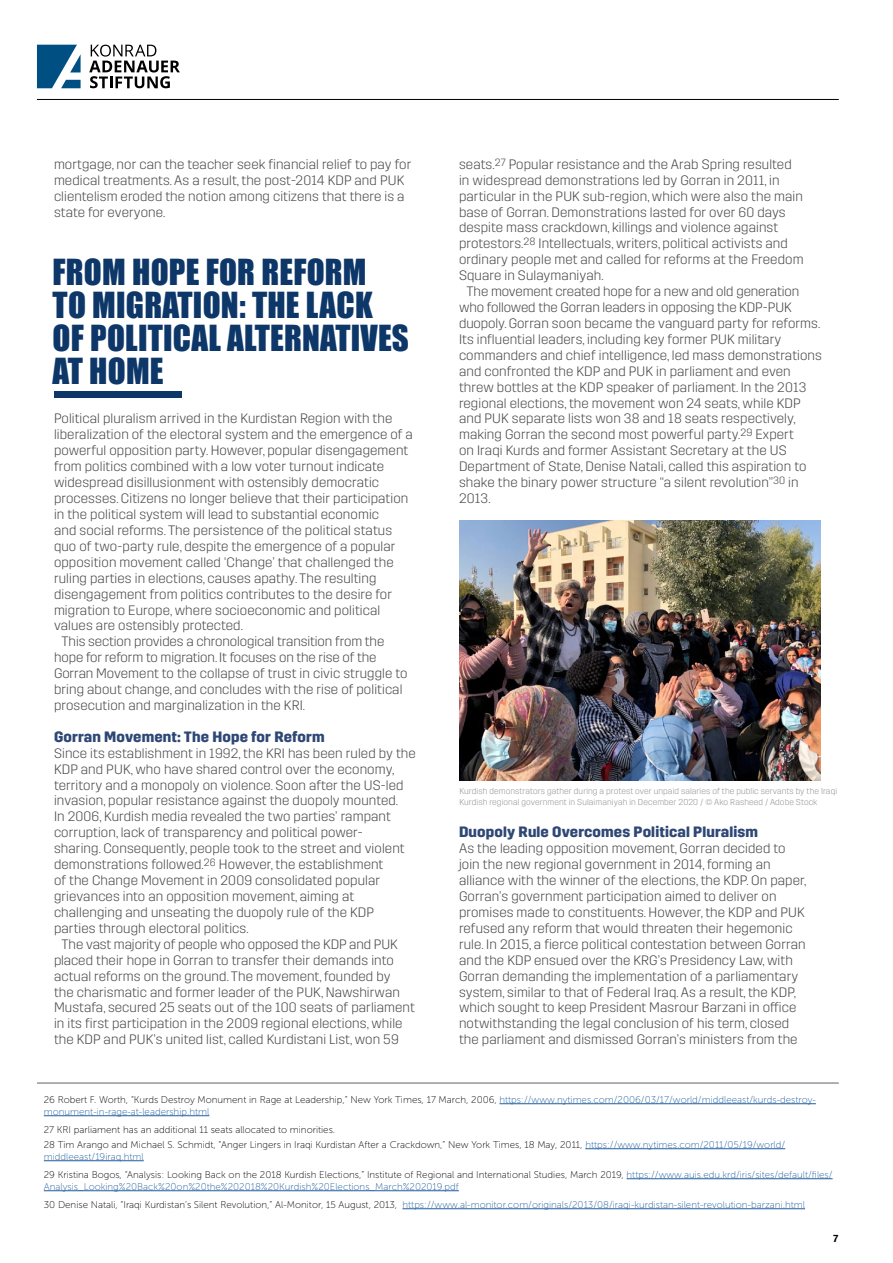
<style>
.page{position:relative;width:893px;height:1263px;background:#fff}
.page>*{position:absolute;margin:0;border:0;box-sizing:border-box;transform-origin:0 0}
.t1{font:33px/33px "Impact";letter-spacing:.005em;color:#0d3768}
.t2{font:700 15px "Trim";letter-spacing:.01em;color:#2e4775}
.t3{font:300 13.65px/15.9px "Trim";letter-spacing:.01em;color:#48484a}
.t4{font:500 10.5px "Akzidenz Grotesk BQ";color:#000}
.t5{font:9.75px/12px "Museo Sans 100";color:#215e9e}
.t6{font:9.75px/15px "Museo Sans 100";color:#000}
.t7{font:300 8.55px/10.5px "Trim";letter-spacing:.01em;color:#939598}
.s1{color:#000}
.s2{color:#215e9e}
</style>
<div class="page">
<div style="left:54px;top:392px;width:128px;height:6px;background:#0d3768"></div>
<svg style="left:89px;top:45px;width:91px;height:43px"></svg>
<svg style="left:37px;top:45px;width:44px;height:43px"></svg>
<hr style="left:37px;top:99px;width:802px;height:1px;background:#000">
<hr style="left:37px;top:1083px;width:802px;height:1px;background:#616264">
<hr style="left:499px;top:1103px;width:317px;height:1px;background:#215e9e">
<hr style="left:44px;top:1115px;width:165px;height:1px;background:#215e9e">
<hr style="left:585px;top:1148px;width:200px;height:1px;background:#215e9e">
<hr style="left:44px;top:1160px;width:100px;height:1px;background:#215e9e">
<hr style="left:627px;top:1178px;width:206px;height:1px;background:#215e9e">
<hr style="left:44px;top:1190px;width:415px;height:1px;background:#215e9e">
<hr style="left:402px;top:1208px;width:403px;height:1px;background:#215e9e">
<img style="left:459px;top:521px;width:361px;height:259px">
<p class="t3" style="left:54px;top:156px;width:359px">mortgage, nor can the teacher seek financial relief to pay for medical treatments. As a result, the post-2014 KDP and PUK clientelism eroded the notion among citizens that there is a state for everyone.</p>
<h1 class="t1" style="left:53px;top:255px;width:358px">FROM HOPE FOR REFORM<br>TO MIGRATION: THE LACK<br>OF POLITICAL ALTERNATIVES<br>AT HOME</h1>
<p class="t3" style="left:54px;top:411px;width:340px">Political pluralism arrived in the Kurdistan Region with the</p>
<p class="t3" style="left:54px;top:427px;width:360px">liberalization of the electoral system and the emergence of a</p>
<p class="t3" style="left:54px;top:443px;width:356px">powerful opposition party. However, popular disengagement</p>
<p class="t3" style="left:54px;top:459px;width:332px">from politics combined with a low voter turnout indicate</p>
<p class="t3" style="left:54px;top:475px;width:327px">widespread disillusionment with ostensibly democratic</p>
<p class="t3" style="left:54px;top:490px;width:356px">processes. Citizens no longer believe that their participation</p>
<p class="t3" style="left:54px;top:506px;width:327px">in the political system will lead to substantial economic</p>
<p class="t3" style="left:54px;top:522px;width:340px">and social reforms. The persistence of the political status</p>
<p class="t3" style="left:54px;top:538px;width:343px">quo of two-party rule, despite the emergence of a popular</p>
<p class="t3" style="left:54px;top:554px;width:341px">opposition movement called ‘Change’ that challenged the</p>
<p class="t3" style="left:54px;top:570px;width:324px">ruling parties in elections, causes apathy. The resulting</p>
<p class="t3" style="left:54px;top:586px;width:340px">disengagement from politics contributes to the desire for</p>
<p class="t3" style="left:54px;top:602px;width:328px">migration to Europe, where socioeconomic and political</p>
<p class="t3" style="left:54px;top:618px;width:191px">values are ostensibly protected.</p>
<p class="t3" style="left:62px;top:634px;width:324px">This section provides a chronological transition from the</p>
<p class="t3" style="left:54px;top:650px;width:324px">hope for reform to migration. It focuses on the rise of the</p>
<p class="t3" style="left:54px;top:666px;width:355px">Gorran Movement to the collapse of trust in civic struggle to</p>
<p class="t3" style="left:54px;top:681px;width:350px">bring about change, and concludes with the rise of political</p>
<p class="t3" style="left:54px;top:697px;width:253px">prosecution and marginalization in the KRI.</p>
<p class="t2" style="left:54px;top:728px;width:272px">Gorran Movement: The Hope for Reform</p>
<p class="t3" style="left:54px;top:745px;width:363px">Since its establishment in 1992, the KRI has been ruled by the</p>
<p class="t3" style="left:54px;top:761px;width:342px">KDP and PUK, who have shared control over the economy,</p>
<p class="t3" style="left:54px;top:777px;width:351px">territory and a monopoly on violence. Soon after the US-led</p>
<p class="t3" style="left:54px;top:793px;width:346px">invasion, popular resistance against the duopoly mounted.</p>
<p class="t3" style="left:54px;top:809px;width:338px">In 2006, Kurdish media revealed the two parties’ rampant</p>
<p class="t3" style="left:54px;top:825px;width:310px">corruption, lack of transparency and political power-</p>
<p class="t3" style="left:54px;top:841px;width:352px">sharing. Consequently, people took to the street and violent</p>
<p class="t3" style="left:54px;top:856px;width:331px">demonstrations followed.<sup>26</sup> However, the establishment</p>
<p class="t3" style="left:54px;top:872px;width:328px">of the Change Movement in 2009 consolidated popular</p>
<p class="t3" style="left:54px;top:888px;width:302px">grievances into an opposition movement, aiming at</p>
<p class="t3" style="left:54px;top:904px;width:322px">challenging and unseating the duopoly rule of the KDP</p>
<p class="t3" style="left:54px;top:920px;width:196px">parties through electoral politics.</p>
<p class="t3" style="left:62px;top:936px;width:338px">The vast majority of people who opposed the KDP and PUK</p>
<p class="t3" style="left:54px;top:952px;width:341px">placed their hope in Gorran to transfer their demands into</p>
<p class="t3" style="left:54px;top:968px;width:338px">actual reforms on the ground. The movement, founded by</p>
<p class="t3" style="left:54px;top:984px;width:347px">the charismatic and former leader of the PUK, Nawshirwan</p>
<p class="t3" style="left:54px;top:1000px;width:362px">Mustafa, secured 25 seats out of the 100 seats of parliament</p>
<p class="t3" style="left:54px;top:1016px;width:350px">in its first participation in the 2009 regional elections, while</p>
<p class="t3" style="left:54px;top:1032px;width:346px">the KDP and PUK’s united list, called Kurdistani List, won 59</p>
<p class="t3" style="left:459px;top:156px;width:334px">seats.<sup>27</sup> Popular resistance and the Arab Spring resulted</p>
<p class="t3" style="left:459px;top:172px;width:322px">in widespread demonstrations led by Gorran in 2011, in</p>
<p class="t3" style="left:459px;top:188px;width:345px">particular in the PUK sub-region, which were also the main</p>
<p class="t3" style="left:459px;top:204px;width:328px">base of Gorran. Demonstrations lasted for over 60 days</p>
<p class="t3" style="left:459px;top:220px;width:321px">despite mass crackdown, killings and violence against</p>
<p class="t3" style="left:459px;top:236px;width:330px">protestors.<sup>28</sup> Intellectuals, writers, political activists and</p>
<p class="t3" style="left:459px;top:252px;width:346px">ordinary people met and called for reforms at the Freedom</p>
<p class="t3" style="left:459px;top:268px;width:146px">Square in Sulaymaniyah.</p>
<p class="t3" style="left:467px;top:283px;width:334px">The movement created hope for a new and old generation</p>
<p class="t3" style="left:459px;top:299px;width:334px">who followed the Gorran leaders in opposing the KDP-PUK</p>
<p class="t3" style="left:459px;top:315px;width:363px">duopoly. Gorran soon became the vanguard party for reforms.</p>
<p class="t3" style="left:459px;top:331px;width:324px">Its influential leaders, including key former PUK military</p>
<p class="t3" style="left:459px;top:347px;width:364px">commanders and chief intelligence, led mass demonstrations</p>
<p class="t3" style="left:459px;top:363px;width:333px">and confronted the KDP and PUK in parliament and even</p>
<p class="t3" style="left:459px;top:379px;width:349px">threw bottles at the KDP speaker of parliament. In the 2013</p>
<p class="t3" style="left:459px;top:395px;width:343px">regional elections, the movement won 24 seats, while KDP</p>
<p class="t3" style="left:459px;top:411px;width:338px">and PUK separate lists won 38 and 18 seats respectively,</p>
<p class="t3" style="left:459px;top:427px;width:336px">making Gorran the second most powerful party.<sup>29</sup> Expert</p>
<p class="t3" style="left:459px;top:443px;width:329px">on Iraqi Kurds and former Assistant Secretary at the US</p>
<p class="t3" style="left:459px;top:459px;width:349px">Department of State, Denise Natali, called this aspiration to</p>
<p class="t3" style="left:459px;top:474px;width:341px">shake the binary power structure “a silent revolution”<sup>30</sup> in</p>
<p class="t3" style="left:459px;top:490px;width:33px">2013.</p>
<p class="t7" style="left:459px;top:786px;width:379px">Kurdish demonstrators gather during a protest over unpaid salaries of the public servants by the Iraqi<br>Kurdish regional government in Sulaimaniyah in December 2020 / © Ako Rasheed / Adobe Stock</p>
<p class="t2" style="left:459px;top:823px;width:301px">Duopoly Rule Overcomes Political Pluralism</p>
<p class="t3" style="left:459px;top:841px;width:349px">As the leading opposition movement, Gorran decided to join the new regional government in 2014, forming an alliance with the winner of the elections, the KDP. On paper, Gorran’s government participation aimed to deliver on promises made to constituents. However, the KDP and PUK refused any reform that would threaten their hegemonic rule. In 2015, a fierce political contestation between Gorran and the KDP ensued over the KRG’s Presidency Law, with Gorran demanding the implementation of a parliamentary system, similar to that of Federal Iraq. As a result, the KDP, which sought to keep President Masrour Barzani in office notwithstanding the legal conclusion of his term, closed the parliament and dismissed Gorran’s ministers from the</p>
<p class="t5" style="left:44px;top:1093px;width:774px"><span class="s1">26 Robert F. Worth, “Kurds Destroy Monument in Rage at Leadership,” New York Times, 17 March, 2006,</span> https://www.nytimes.com/2006/03/17/world/middleeast/kurds-destroy&shy;monument-in-rage-at-leadership.html</p>
<p class="t6" style="left:44px;top:1122px;width:743px">27 KRI parliament has an additional 11 seats allocated to minorities.<br>28 Tim Arango and Michael S. Schmidt, “Anger Lingers in Iraqi Kurdistan After a Crackdown,” New York Times, 18 May, 2011, <span class="s2">https://www.nytimes.com/2011/05/19/world/</span></p>
<p class="t6" style="left:44px;top:1147px;width:790px;line-height:18px"><span class="s2">middleeast/19iraq.html<br></span>29 Kristina Bogos, “Analysis: Looking Back on the 2018 Kurdish Elections,” Institute of Regional and International Studies, March 2019, <span class="s2">https://www.auis.edu.krd/iris/sites/default/files/</span></p>
<p class="t5" style="left:44px;top:1177px;width:763px;line-height:18px">Analysis_Looking%20Back%20on%20the%202018%20Kurdish%20Elections_March%202019.pdf<br><span class="s1">30 Denise Natali, “Iraqi Kurdistan’s Silent Revolution,” Al-Monitor, 15 August, 2013,</span> https://www.al-monitor.com/originals/2013/08/iraqi-kurdistan-silent-revolution-barzani.html</p>
<p class="t4" style="left:833px;top:1232px;width:7px">7</p>
</div>
